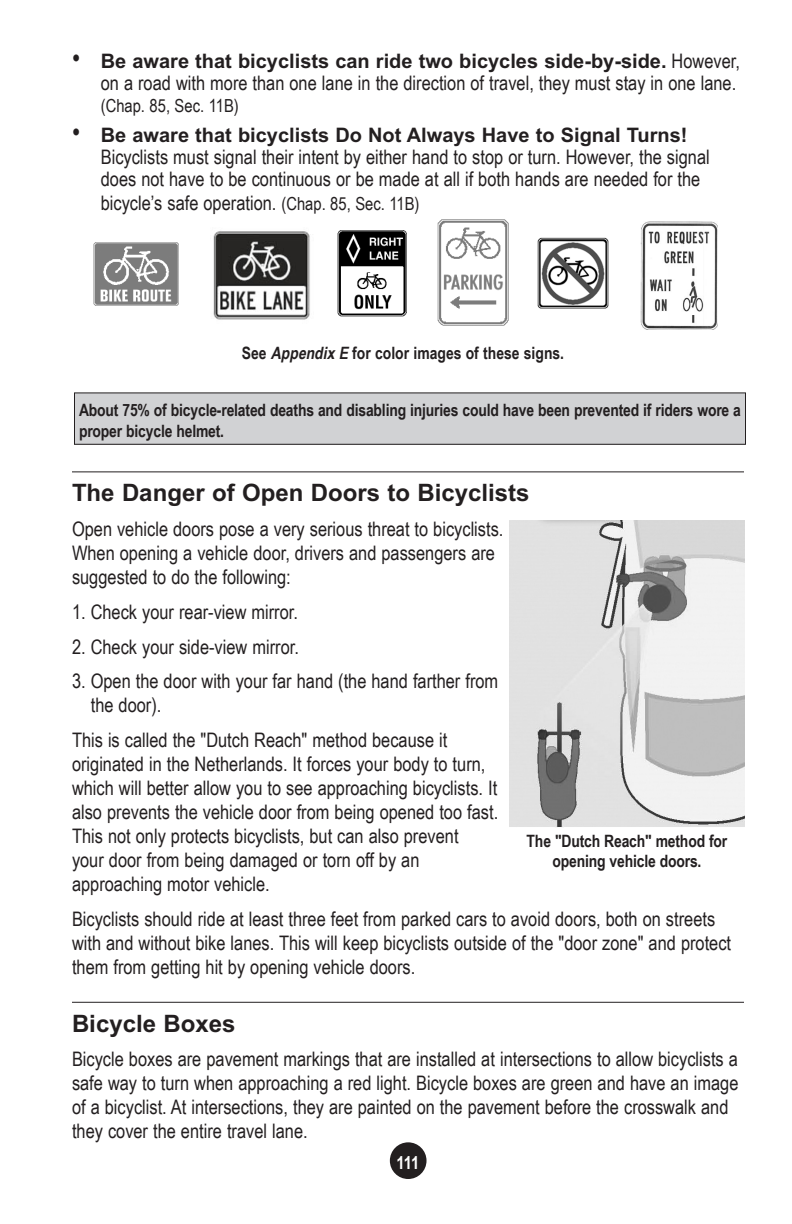
<style>
.page{position:relative;width:792px;height:1224px;background:#fff}
.page>*{position:absolute;margin:0;border:0;box-sizing:border-box;transform-origin:0 0}
.head_2_-_H3{font:700 24px "Arial";color:#231f20}
.body_text_-_P{font:20px/24px "Arial Narrow";color:#231f20}
.bullet_list_-_P{font:20px/22px "Arial Narrow";color:#231f20;text-align:right}
.bullet_list_-_P-2{font:18px "Arial Narrow";color:#231f20}
.t1{font:700 18px "Arial Narrow";color:#fff}
.sidebar_-_P{font:700 17px/20.4px "Arial Narrow";letter-spacing:-.01em;color:#231f20}
.s1{font-size:28px}
.s2{font-family:"Arial";font-weight:700}
.s3{font-size:18px}
.s4{font-style:italic}
</style>
<div class="page">
<div style="left:391px;top:1143px;width:35px;height:35px;background:#231f20;border-radius:50%"></div>
<div style="left:390px;top:1142px;width:37px;height:37px;border:2px solid #231f20;border-radius:50%"></div>
<svg style="left:540px;top:237px;width:66px;height:1px"></svg>
<img style="left:538px;top:238px;width:71px;height:71px">
<img style="left:94px;top:242px;width:85px;height:64px">
<img style="left:337px;top:230px;width:70px;height:87px">
<img style="left:437px;top:219px;width:72px;height:107px">
<img style="left:640px;top:221px;width:78px;height:108px">
<img style="left:213px;top:231px;width:97px;height:89px">
<hr style="left:72px;top:471px;width:672px;height:1px;background:#231f20">
<hr style="left:72px;top:1002px;width:672px;height:1px;background:#231f20">
<div style="left:74px;top:393px;width:672px;height:51px;background:#d1d2d4"></div>
<div style="left:74px;top:392px;width:672px;height:53px;border:1px solid #231f20"></div>
<img style="left:509px;top:521px;width:236px;height:306px">
<p class="bullet_list_-_P" style="left:72px;top:50px;width:669px"><span class="s1">•</span> <span class="s2">Be aware that bicyclists can ride two bicycles side-by-side.</span> However, on a road with more than one lane in the direction of travel, they must stay in one lane.</p>
<p class="bullet_list_-_P-2" style="left:101px;top:93px;width:140px">(Chap. 85, Sec. 11B)</p>
<p class="bullet_list_-_P" style="left:101px;top:123px;width:611px;text-align:left;text-indent:-29px"><span class="s1">•</span> <span class="s2">Be aware that bicyclists Do Not Always Have to Signal Turns!<br></span>Bicyclists must signal their intent by either hand to stop or turn. However, the signal does not have to be continuous or be made at all if both hands are needed for the</p>
<p class="bullet_list_-_P" style="left:101px;top:191px;width:320px">bicycle’s safe operation. <span class="s3">(Chap. 85, Sec. 11B)</span></p>
<p class="sidebar_-_P" style="left:242px;top:342px;width:324px">See <span class="s4">AppendixE</span> for color images of these signs.</p>
<p class="sidebar_-_P" style="left:79px;top:399px;width:664px">About 75% of bicycle-related deaths and disabling injuries could have been prevented if riders wore a proper bicycle helmet.</p>
<h3 class="head_2_-_H3" style="left:72px;top:477px;width:459px">The Danger of Open Doors to Bicyclists</h3>
<p class="body_text_-_P" style="left:72px;top:516px;width:433px">Open vehicle doors pose a very serious threat to bicyclists.<br>When opening a vehicle door, drivers and passengers are suggested to do the following:</p>
<p class="body_text_-_P" style="left:72px;top:599px;width:228px">1. Check your rear-view mirror.</p>
<p class="body_text_-_P" style="left:72px;top:634px;width:228px">2. Check your side-view mirror.</p>
<p class="body_text_-_P" style="left:91px;top:669px;width:409px;text-indent:-19px">3. Open the door with your far hand (the hand farther from the door).</p>
<p class="body_text_-_P" style="left:72px;top:727px;width:428px">This is called the "Dutch Reach" method because it originated in the Netherlands. It forces your body to turn, which will better allow you to see approaching bicyclists. It also prevents the vehicle door from being opened too fast.<br>This not only protects bicyclists, but can also prevent<br>your door from being damaged or torn off by an approaching motor vehicle.</p>
<p class="body_text_-_P" style="left:72px;top:906px;width:661px">Bicyclists should ride at least three feet from parked cars to avoid doors, both on streets with and without bike lanes. This will keep bicyclists outside of the "door zone" and protect them from getting hit by opening vehicle doors.</p>
<h3 class="head_2_-_H3" style="left:72px;top:1007px;width:165px">Bicycle Boxes</h3>
<p class="body_text_-_P" style="left:72px;top:1047px;width:668px">Bicycle boxes are pavement markings that are installed at intersections to allow bicyclists a safe way to turn when approaching a red light. Bicycle boxes are green and have an image of a bicyclist. At intersections, they are painted on the pavement before the crosswalk and they cover the entire travel lane.</p>
<p class="sidebar_-_P" style="left:527px;top:830px;width:202px;text-align:center">The "Dutch Reach" method for opening vehicle doors.</p>
<p class="t1" style="left:396px;top:1149px;width:25px">111</p>
</div>
